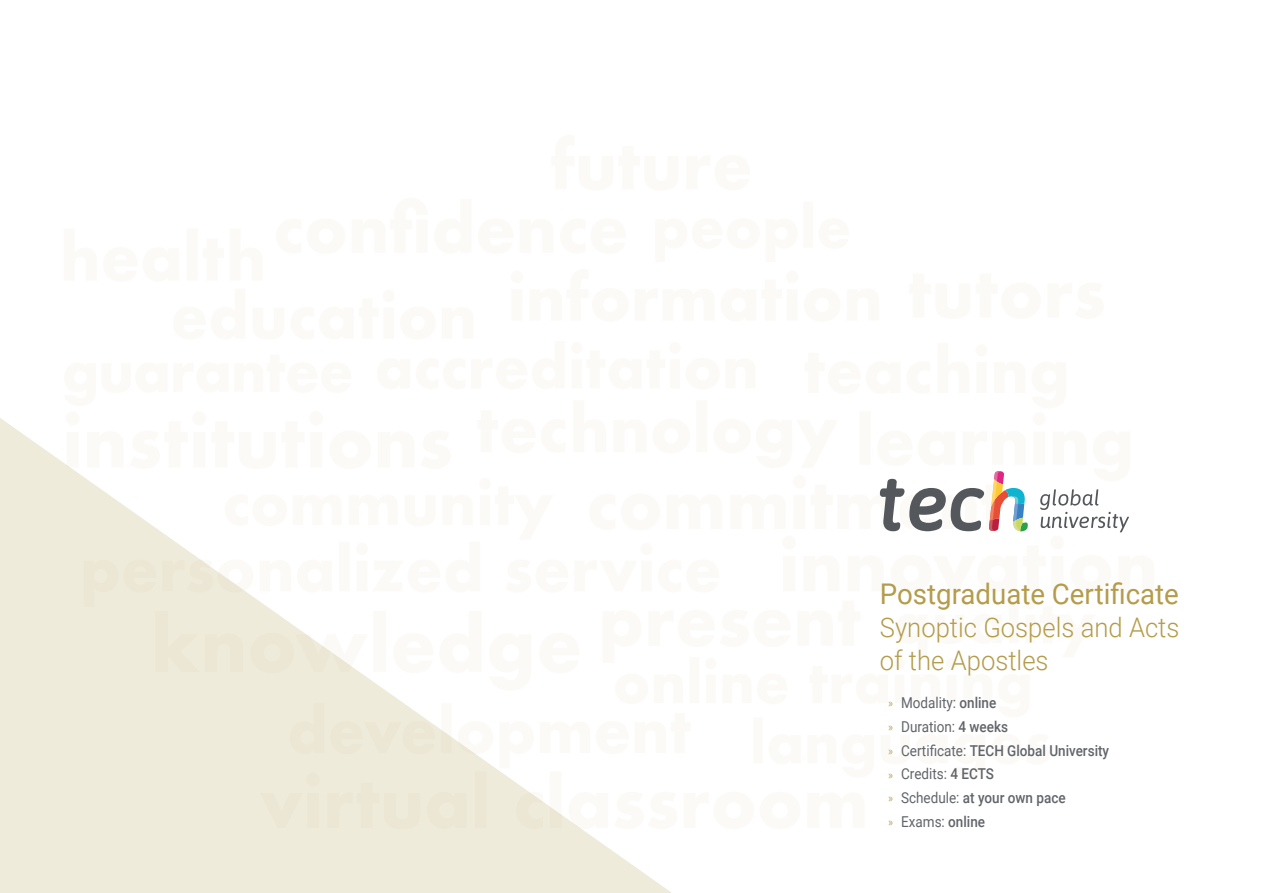
<style>
.page{position:relative;width:1263px;height:893px;background:#fff}
.page>*{position:absolute;margin:0;border:0;box-sizing:border-box;transform-origin:0 0}
.t1{font:28.5px "Roboto";color:#b49c4b}
.t2{font:300 27px/33px "Roboto";color:#b49c4b;scale:.95 1}
.t3{font:500 15px/23.7px "Roboto";color:#61646a;scale:.9 1}
.s1{font-family:"Myriad Pro";font-weight:400;font-size:12px;color:#b49c4b}
.s2{font-weight:400}
</style>
<div class="page">
<div style="left:0;top:418px;width:672px;height:475px;background:#efebdb"></div>
<svg style="left:64px;top:418px;width:1065px;height:411px"></svg>
<h1 class="t1" style="left:880px;top:574px;width:301px">Postgraduate Certificate</h1>
<h2 class="t2" style="left:880px;top:610px;width:317px">Synoptic Gospels and Acts of the Apostles</h2>
<p class="t3" style="left:888px;top:690px;width:247px"><span class="s1">»</span> <span class="s2">Modality:</span> online<br><span class="s1">»</span> <span class="s2">Duration:</span> 4 weeks<br><span class="s1">»</span> <span class="s2">Certificate:</span> TECH Global University <span class="s1">»</span> <span class="s2">Credits:</span> 4 ECTS<br><span class="s1">»</span> <span class="s2">Schedule:</span> at your own pace<br><span class="s1">»</span> <span class="s2">Exams:</span> online</p>
</div>
